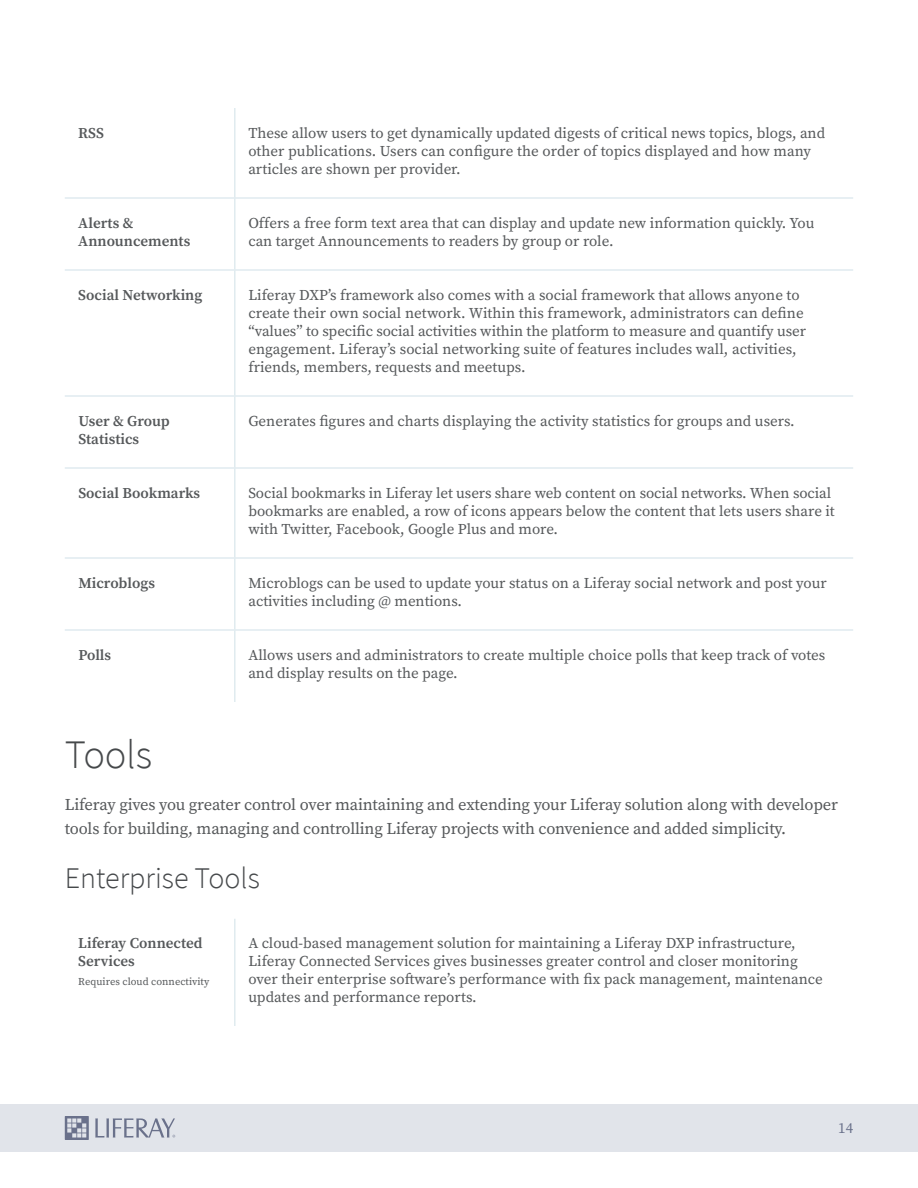
<style>
.page{position:relative;width:918px;height:1188px;background:#fff}
.page>*{position:absolute;margin:0;border:0;box-sizing:border-box;transform-origin:0 0}
.t1{font:300 40.5px "Source Sans Pro";letter-spacing:-.005em;color:#46494b}
.t2{font:300 30px "Source Sans Pro";color:#46494b}
.t3{font:16.5px/24px "Source Serif Pro";letter-spacing:-.01em;color:#55585a}
.t4{font:15px/18px "Source Serif Pro";color:#55585a}
.t5{font:600 15px/18px "Source Serif Pro";color:#55585a}
.t6{font:15px "Source Serif Pro";color:#6a718b}
.t7{font:10.5px "Source Serif Pro";letter-spacing:.005em;color:#55585a}
</style>
<div class="page">
<div style="left:0;top:1104px;width:918px;height:48px;background:#e1e4ea"></div>
<svg style="left:95px;top:1118px;width:80px;height:20px"></svg>
<svg style="left:65px;top:1116px;width:24px;height:24px"></svg>
<hr style="left:234px;top:108px;width:1px;height:89px;background:#d6e4ea">
<hr style="left:234px;top:199px;width:1px;height:70px;background:#d6e4ea">
<hr style="left:65px;top:269px;width:170px;height:2px;background:#d6e4ea">
<hr style="left:235px;top:269px;width:618px;height:2px;background:#d6e4ea">
<hr style="left:234px;top:271px;width:1px;height:124px;background:#d6e4ea">
<hr style="left:234px;top:397px;width:1px;height:70px;background:#d6e4ea">
<hr style="left:234px;top:469px;width:1px;height:88px;background:#d6e4ea">
<hr style="left:234px;top:559px;width:1px;height:70px;background:#d6e4ea">
<hr style="left:234px;top:631px;width:1px;height:71px;background:#d6e4ea">
<hr style="left:65px;top:197px;width:170px;height:2px;background:#d6e4ea">
<hr style="left:235px;top:197px;width:618px;height:2px;background:#d6e4ea">
<hr style="left:65px;top:395px;width:170px;height:2px;background:#d6e4ea">
<hr style="left:235px;top:395px;width:618px;height:2px;background:#d6e4ea">
<hr style="left:65px;top:467px;width:170px;height:2px;background:#d6e4ea">
<hr style="left:235px;top:467px;width:618px;height:2px;background:#d6e4ea">
<hr style="left:65px;top:557px;width:170px;height:2px;background:#d6e4ea">
<hr style="left:235px;top:557px;width:618px;height:2px;background:#d6e4ea">
<hr style="left:65px;top:629px;width:170px;height:2px;background:#d6e4ea">
<hr style="left:235px;top:629px;width:618px;height:2px;background:#d6e4ea">
<hr style="left:234px;top:919px;width:1px;height:107px;background:#d6e4ea">
<p class="t5" style="left:78px;top:125px;width:27px">RSS</p>
<p class="t4" style="left:248px;top:125px;width:578px">These allow users to get dynamically updated digests of critical news topics, blogs, and other publications. Users can configure the order of topics displayed and how many articles are shown per provider.</p>
<p class="t5" style="left:78px;top:215px;width:114px">Alerts &amp;<br>Announcements</p>
<p class="t4" style="left:248px;top:215px;width:568px">Offers a free form text area that can display and update new information quickly. You can target Announcements to readers by group or role.</p>
<p class="t5" style="left:78px;top:287px;width:126px">Social Networking</p>
<p class="t4" style="left:248px;top:287px;width:559px">Liferay DXP’s framework also comes with a social framework that allows anyone to create their own social network. Within this framework, administrators can define “values” to specific social activities within the platform to measure and quantify user engagement. Liferay’s social networking suite of features includes wall, activities, friends, members, requests and meetups.</p>
<p class="t5" style="left:78px;top:413px;width:93px">User &amp; Group<br>Statistics</p>
<p class="t4" style="left:248px;top:413px;width:545px">Generates figures and charts displaying the activity statistics for groups and users.</p>
<p class="t5" style="left:78px;top:485px;width:123px">Social Bookmarks</p>
<p class="t4" style="left:248px;top:485px;width:588px">Social bookmarks in Liferay let users share web content on social networks. When social bookmarks are enabled, a row of icons appears below the content that lets users share it with Twitter, Facebook, Google Plus and more.</p>
<p class="t5" style="left:78px;top:575px;width:78px">Microblogs</p>
<p class="t4" style="left:248px;top:575px;width:580px">Microblogs can be used to update your status on a Liferay social network and post your activities including @ mentions.</p>
<p class="t5" style="left:78px;top:647px;width:34px">Polls</p>
<p class="t4" style="left:248px;top:647px;width:579px">Allows users and administrators to create multiple choice polls that keep track of votes and display results on the page.</p>
<h1 class="t1" style="left:65px;top:730px;width:89px">Tools</h1>
<p class="t3" style="left:65px;top:793px;width:775px">Liferay gives you greater control over maintaining and extending your Liferay solution along with developer tools for building, managing and controlling Liferay projects with convenience and added simplicity.</p>
<h2 class="t2" style="left:65px;top:860px;width:197px">Enterprise Tools</h2>
<p class="t5" style="left:78px;top:935px;width:126px">Liferay Connected<br>Services</p>
<p class="t7" style="left:78px;top:975px;width:133px">Requires cloud connectivity</p>
<p class="t4" style="left:248px;top:935px;width:576px">A cloud-based management solution for maintaining a Liferay DXP infrastructure, Liferay Connected Services gives businesses greater control and closer monitoring over their enterprise software’s performance with fix pack management, maintenance updates and performance reports.</p>
<p class="t6" style="left:838px;top:1119px;width:16px">14</p>
</div>
